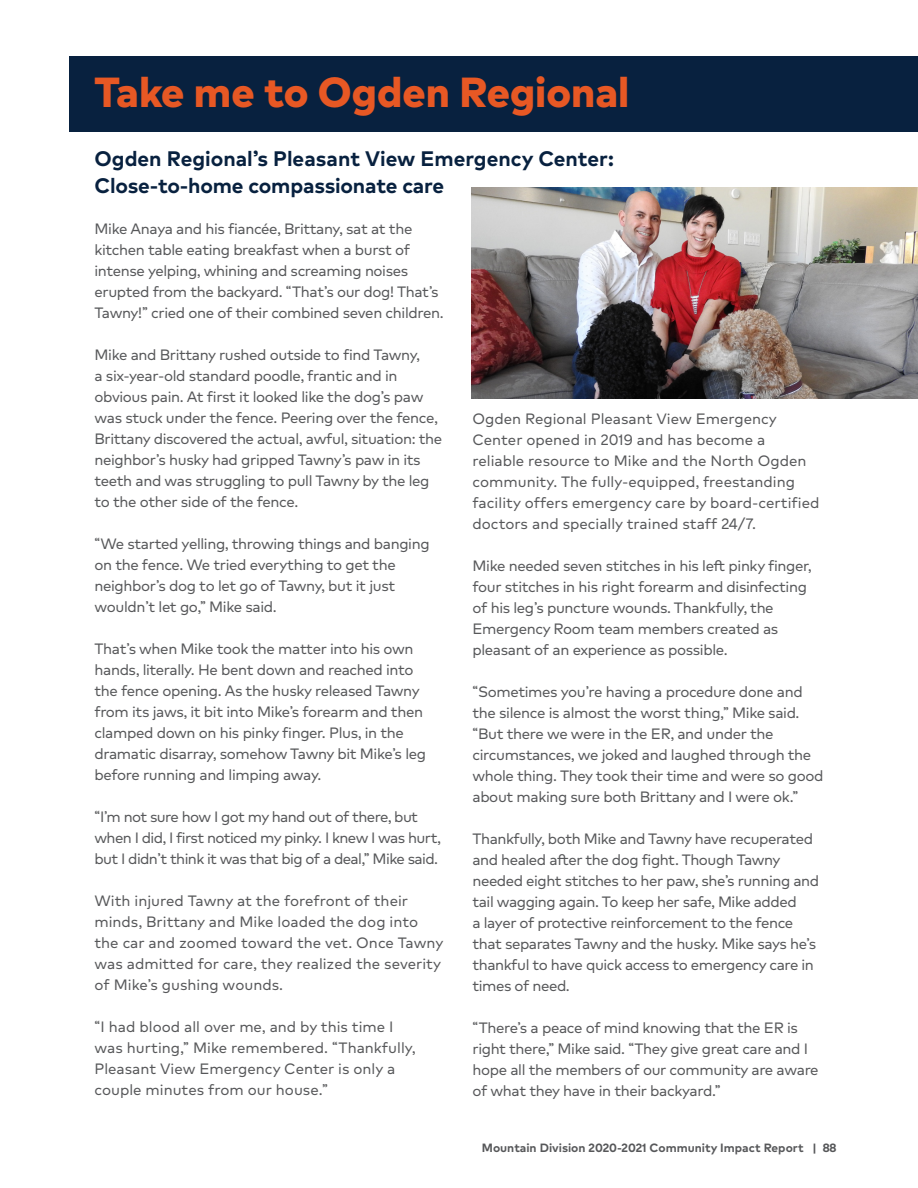
<style>
.page{position:relative;width:918px;height:1188px;background:#fff}
.page>*{position:absolute;margin:0;border:0;box-sizing:border-box;transform-origin:0 0}
.H3_Orange{font:800 42px "Markfor HCA";color:#e75824}
.Body_copy{font:700 21px/27px "Markfor HCA";letter-spacing:-.005em;color:#08213f}
.Body_copy-2{font:15px/21px "Markfor HCA";letter-spacing:-.025em;color:#57585a}
.Body_copy-3{font:15px/21px "Markfor HCA";color:#57585a}
.t1{font:700 12px "Markfor HCA";color:#57585a}
</style>
<div class="page">
<div style="left:69px;top:56px;width:849px;height:76px;background:#08213f"></div>
<img style="left:471px;top:187px;width:447px;height:212px">
<p class="H3_Orange" style="left:94px;top:59px;width:536px">Take me to Ogden Regional</p>
<p class="Body_copy" style="left:94px;top:144px;width:521px">Ogden Regional’s Pleasant View Emergency Center:<br>Close-to-home compassionate care</p>
<p class="Body_copy-2" style="left:94px;top:218px;width:351px">Mike Anaya and his fiancée, Brittany, sat at the kitchen table eating breakfast when a burst of intense yelping, whining and screaming noises erupted from the backyard. “That’s our dog! That’s Tawny!” cried one of their combined seven children.</p>
<p class="Body_copy-2" style="left:94px;top:344px;width:349px">Mike and Brittany rushed outside to find Tawny,<br>a six-year-old standard poodle, frantic and in obvious pain. At first it looked like the dog’s paw was stuck under the fence. Peering over the fence, Brittany discovered the actual, awful, situation: the neighbor’s husky had gripped Tawny’s paw in its teeth and was struggling to pull Tawny by the leg to the other side of the fence.</p>
<p class="Body_copy-2" style="left:94px;top:533px;width:337px">“We started yelling, throwing things and banging on the fence. We tried everything to get the neighbor’s dog to let go of Tawny, but it just wouldn’t let go,” Mike said.</p>
<p class="Body_copy-2" style="left:94px;top:638px;width:333px">That’s when Mike took the matter into his own hands, literally. He bent down and reached into the fence opening. As the husky released Tawny from its jaws, it bit into Mike’s forearm and then clamped down on his pinky finger. Plus, in the dramatic disarray, somehow Tawny bit Mike’s leg before running and limping away.</p>
<p class="Body_copy-2" style="left:94px;top:806px;width:348px">“I’m not sure how I got my hand out of there, but when I did, I first noticed my pinky. I knew I was hurt, but I didn’t think it was that big of a deal,” Mike said.</p>
<p class="Body_copy-3" style="left:94px;top:890px;width:350px">With injured Tawny at the forefront of their minds, Brittany and Mike loaded the dog into the car and zoomed toward the vet. Once Tawny was admitted for care, they realized the severity of Mike’s gushing wounds.</p>
<p class="Body_copy-3" style="left:94px;top:1016px;width:323px">“I had blood all over me, and by this time I was hurting,” Mike remembered. “Thankfully, Pleasant View Emergency Center is only a couple minutes from our house.”</p>
<p class="Body_copy-3" style="left:472px;top:408px;width:349px">Ogden Regional Pleasant View Emergency Center opened in 2019 and has become a reliable resource to Mike and the North Ogden community. The fully-equipped, freestanding facility offers emergency care by board-certified doctors and specially trained staff 24/7.</p>
<p class="Body_copy-2" style="left:472px;top:555px;width:341px">Mike needed seven stitches in his left pinky finger, four stitches in his right forearm and disinfecting of his leg’s puncture wounds. Thankfully, the Emergency Room team members created as pleasant of an experience as possible.</p>
<p class="Body_copy-2" style="left:472px;top:681px;width:352px">“Sometimes you’re having a procedure done and the silence is almost the worst thing,” Mike said. “But there we were in the ER, and under the circumstances, we joked and laughed through the whole thing. They took their time and were so good about making sure both Brittany and I were ok.”</p>
<p class="Body_copy-2" style="left:472px;top:828px;width:348px">Thankfully, both Mike and Tawny have recuperated and healed after the dog fight. Though Tawny needed eight stitches to her paw, she’s running and tail wagging again. To keep her safe, Mike added<br>a layer of protective reinforcement to the fence that separates Tawny and the husky. Mike says he’s thankful to have quick access to emergency care in times of need.</p>
<p class="Body_copy-2" style="left:472px;top:1017px;width:348px">“There’s a peace of mind knowing that the ER is right there,” Mike said. “They give great care and I hope all the members of our community are aware of what they have in their backyard.”</p>
<p class="t1" style="left:482px;top:1138px;width:356px">Mountain Division 2020-2021 Community Impact Report | 88</p>
</div>
